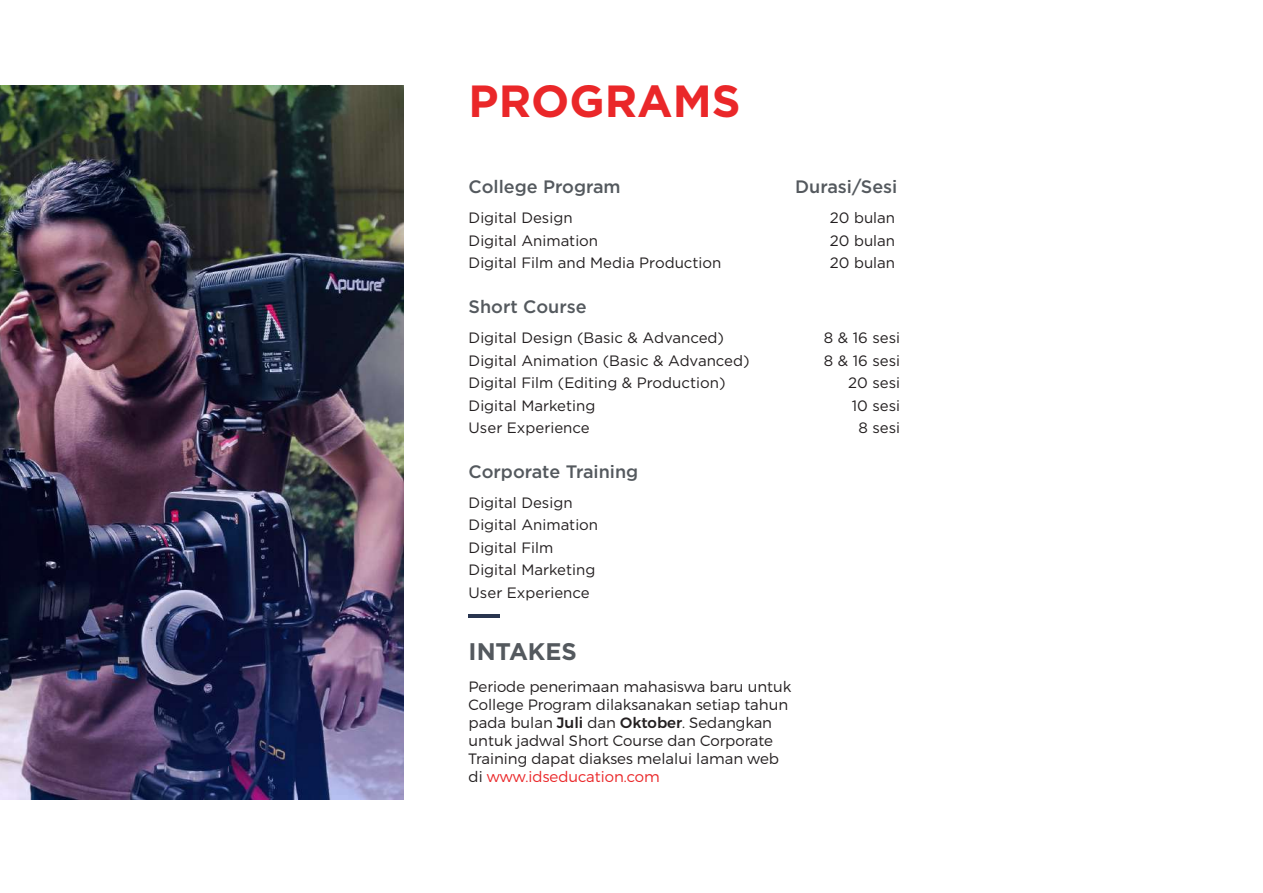
<style>
.page{position:relative;width:1263px;height:893px;background:#fff}
.page>*{position:absolute;margin:0;border:0;box-sizing:border-box;transform-origin:0 0}
.t1{font:700 45px "Gotham";color:#ea2729}
.t2{font:700 24px "Gotham";color:#54595e}
.t3{font:500 18px "Gotham";color:#54595e}
.t4{font:15px/22.5px "Gotham";color:#231f20}
.t5{font:300 15px/18px "Montserrat";color:#231f20}
.s1{font-weight:500}
.s2{color:#ea2729}
</style>
<div class="page">
<img style="left:0;top:85px;width:403px;height:714px">
<hr style="left:469px;top:614px;width:31px;height:4px;background:#29354f">
<h1 class="t1" style="left:469px;top:72px;width:274px">PROGRAMS</h1>
<p class="t3" style="left:469px;top:175px;width:154px">College Program</p>
<p class="t3" style="left:795px;top:175px;width:104px">Durasi/Sesi</p>
<p class="t4" style="left:469px;top:206px;width:105px">Digital Design</p>
<p class="t4" style="left:830px;top:206px;width:67px;text-align:justify">20 bulan 20 bulan 20 bulan</p>
<p class="t4" style="left:469px;top:229px;width:131px">Digital Animation</p>
<p class="t4" style="left:469px;top:251px;width:254px">Digital Film and Media Production</p>
<p class="t3" style="left:469px;top:295px;width:120px">Short Course</p>
<p class="t4" style="left:469px;top:326px;width:257px">Digital Design (Basic &amp; Advanced)</p>
<p class="t4" style="left:824px;top:326px;width:78px;text-align:right">8 &amp; 16 sesi<br>8 &amp; 16 sesi<br>20 sesi<br>10 sesi<br>8 sesi</p>
<p class="t4" style="left:469px;top:349px;width:283px">Digital Animation (Basic &amp; Advanced)<br>Digital Film (Editing &amp; Production)<br>Digital Marketing<br>User Experience</p>
<p class="t3" style="left:469px;top:460px;width:171px">Corporate Training</p>
<p class="t4" style="left:469px;top:491px;width:105px">Digital Design</p>
<p class="t4" style="left:469px;top:513px;width:131px">Digital Animation<br>Digital Film<br>Digital Marketing<br>User Experience</p>
<h2 class="t2" style="left:469px;top:636px;width:110px">INTAKES</h2>
<p class="t5" style="left:469px;top:678px;width:324px">Periode penerimaan mahasiswa baru untuk College Program dilaksanakan setiap tahun pada bulan <span class="s1">Juli</span> dan <span class="s1">Oktober</span>. Sedangkan untuk jadwal Short Course dan Corporate Training dapat diakses melalui laman web di <span class="s2">www.idseducation.com</span></p>
</div>
